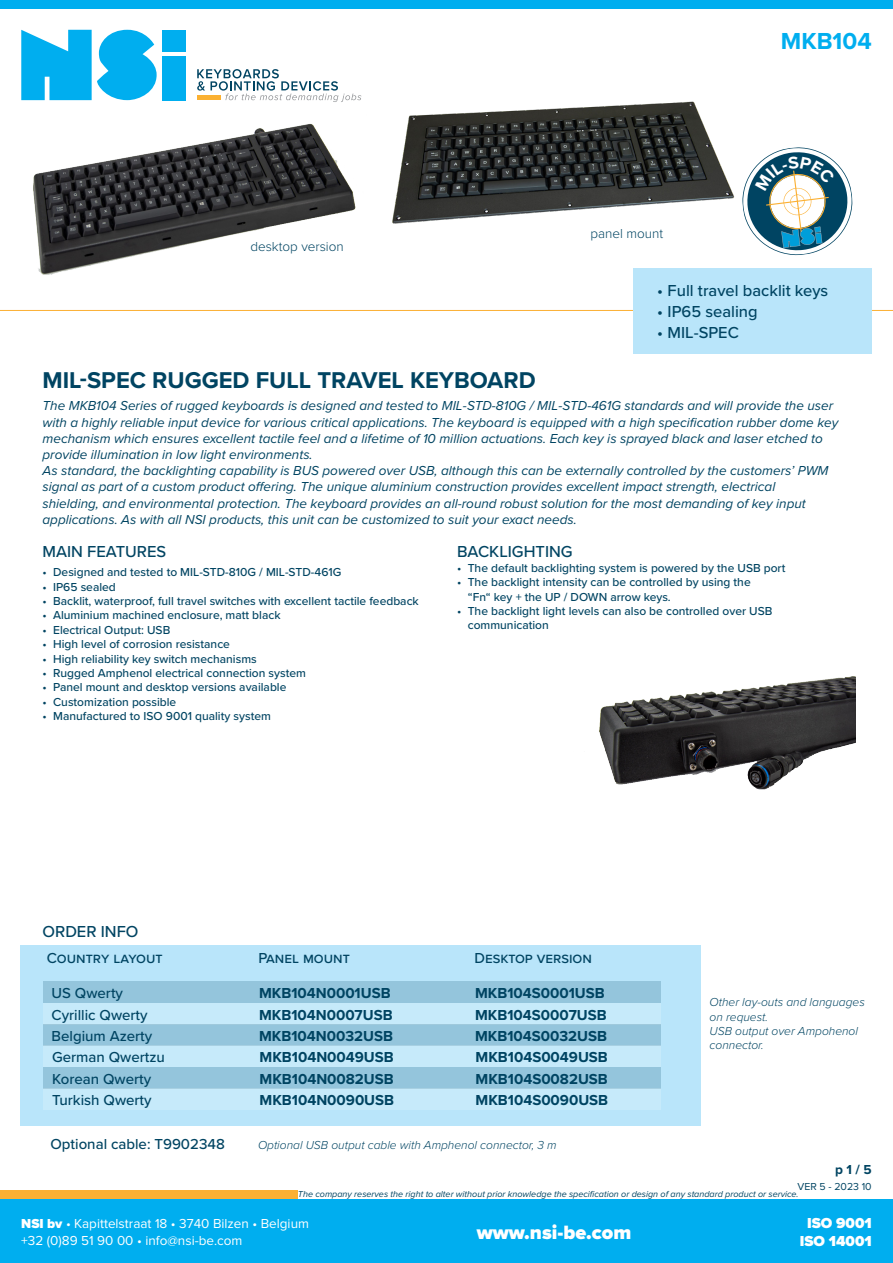
<style>
.page{position:relative;width:893px;height:1263px;background:#fff}
.page>*{position:absolute;margin:0;border:0;box-sizing:border-box;transform-origin:0 0}
.t1{font:700 24px "Proxima Nova";color:#00aeef}
.t2{font:700 23.7px "Proxima Nova";color:#004462}
.t3{font:900 19.95px "Proxima Nova";color:#fff}
.Tussentitel{font:500 16.5px "Proxima Nova";color:#004462}
.t4{font:700 15px "Proxima Nova";color:#004462}
.Tussen_tussen_titel{font:500 15px "Proxima Nova";color:#004462}
.t5{font:900 15px "Proxima Nova";color:#fff}
.t6{font:italic 13.5px/16.2px "Proxima Nova";color:#004462}
.t7{font:13.5px/16.2px "Proxima Nova";color:#fff}
.Opsomming_in_balk{font:300 13.5px "Proxima Nova";color:#004462}
.t8{font:700 13.5px "Proxima Nova";color:#004462}
.t9{font:500 12px/14.4px "Proxima Nova";color:#004462}
.t10{font:italic 300 12px/14.4px "Proxima Nova";color:#004462}
.t11{font:10.5px "Proxima Nova";color:#004462}
.t12{font:italic 9px "Proxima Nova";color:#004462}
.s1{font-weight:900}
</style>
<div class="page">
<div style="left:0;top:1199px;width:893px;height:64px;background:#00aeef"></div>
<div style="left:0;top:1191px;width:298px;height:8px;background:#fbb033"></div>
<div style="left:0;top:0;width:893px;height:9px;background:#00aeef"></div>
<hr style="left:0;top:310px;width:893px;height:1px;background:#fbb033">
<div style="left:634px;top:268px;width:238px;height:86px;background:#b9e5fa"></div>
<div style="left:21px;top:945px;width:680px;height:180px;background:#b9e5fa"></div>
<div style="left:43px;top:982px;width:618px;height:21px;background:#94c5dc"></div>
<div style="left:43px;top:1003px;width:618px;height:21px;background:#c6eafa"></div>
<div style="left:43px;top:1024px;width:618px;height:22px;background:#94c5dc"></div>
<div style="left:44px;top:1046px;width:617px;height:21px;background:#c6eafa"></div>
<div style="left:44px;top:1067px;width:617px;height:21px;background:#94c5dc"></div>
<div style="left:44px;top:1088px;width:617px;height:21px;background:#c6eafa"></div>
<img style="left:33px;top:123px;width:323px;height:152px">
<img style="left:361px;top:96px;width:374px;height:128px">
<img style="left:599px;top:676px;width:257px;height:114px">
<svg style="left:21px;top:30px;width:136px;height:70px"></svg>
<div style="left:162px;top:30px;width:23px;height:21px;background:#00aeef"></div>
<div style="left:162px;top:56px;width:23px;height:44px;background:#00aeef"></div>
<svg style="left:197px;top:69px;width:164px;height:33px"></svg>
<div style="left:197px;top:95px;width:24px;height:5px;background:#fbb132"></div>
<svg style="left:742px;top:147px;width:111px;height:109px"></svg>
<p class="Opsomming_in_balk" style="left:250px;top:236px;width:95px">desktop version</p>
<p class="Opsomming_in_balk" style="left:590px;top:223px;width:74px">panel mount</p>
<h1 class="t1" style="left:781px;top:23px;width:92px">MKB104</h1>
<p class="Tussentitel" style="left:657px;top:279px;width:173px">• Full travel backlit keys</p>
<p class="Tussentitel" style="left:657px;top:300px;width:102px">• IP65 sealing</p>
<p class="Tussentitel" style="left:657px;top:321px;width:83px">• MIL-SPEC</p>
<p class="t2" style="left:43px;top:362px;width:495px">MIL-SPEC RUGGED FULL TRAVEL KEYBOARD</p>
<p class="t6" style="left:43px;top:397px;width:797px">The MKB104 Series of rugged keyboards is designed and tested to MIL-STD-810G / MIL-STD-461G standards and will provide the user with a highly reliable input device for various critical applications. The keyboard is equipped with a high specification rubber dome key mechanism which ensures excellent tactile feel and a lifetime of 10 million actuations. Each key is sprayed black and laser etched to provide illumination in low light environments.</p>
<p class="t6" style="left:43px;top:462px;width:787px">As standard, the backlighting capability is BUS powered over USB, although this can be externally controlled by the customers’ PWM signal as part of a custom product offering. The unique aluminium construction provides excellent impact strength, electrical</p>
<p class="t6" style="left:43px;top:494px;width:765px">shielding, and environmental protection. The keyboard provides an all-round robust solution for the most demanding of key input applications. As with all NSI products, this unit can be customized to suit your exact needs.</p>
<p class="Tussentitel" style="left:43px;top:540px;width:125px">MAIN FEATURES</p>
<p class="t9" style="left:43px;top:564px;width:300px">• Designed and tested to MIL-STD-810G / MIL-STD-461G</p>
<p class="t9" style="left:43px;top:579px;width:75px">• IP65 sealed</p>
<p class="t9" style="left:43px;top:593px;width:378px">• Backlit, waterproof, full travel switches with excellent tactile feedback</p>
<p class="t9" style="left:43px;top:608px;width:239px">• Aluminium machined enclosure, matt black</p>
<p class="t9" style="left:43px;top:622px;width:129px">• Electrical Output: USB</p>
<p class="t9" style="left:43px;top:636px;width:189px">• High level of corrosion resistance</p>
<p class="t9" style="left:43px;top:651px;width:216px">• High reliability key switch mechanisms</p>
<p class="t9" style="left:43px;top:665px;width:265px">• Rugged Amphenol electrical connection system</p>
<p class="t9" style="left:43px;top:680px;width:245px">• Panel mount and desktop versions available</p>
<p class="t9" style="left:43px;top:694px;width:135px">• Customization possible</p>
<p class="t9" style="left:43px;top:708px;width:230px">• Manufactured to ISO 9001 quality system</p>
<p class="Tussentitel" style="left:457px;top:540px;width:117px">BACKLIGHTING</p>
<p class="t9" style="left:457px;top:560px;width:330px">• The default backlighting system is powered by the USB port</p>
<p class="t9" style="left:468px;top:575px;width:284px;text-indent:-10px">• The backlight intensity can be controlled by using the “Fn“ key + the UP / DOWN arrow keys.</p>
<p class="t9" style="left:468px;top:603px;width:306px;text-indent:-10px">• The backlight light levels can also be controlled over USB communication</p>
<p class="Tussentitel" style="left:43px;top:919px;width:98px">ORDER INFO</p>
<p class="Tussen_tussen_titel" style="left:47px;top:947px;width:117px">Country layout</p>
<p class="Tussen_tussen_titel" style="left:259px;top:947px;width:93px">Panel mount</p>
<p class="Tussen_tussen_titel" style="left:475px;top:947px;width:119px">Desktop version</p>
<p class="Tussen_tussen_titel" style="left:52px;top:982px;width:73px">US Qwerty</p>
<p class="t4" style="left:259px;top:982px;width:133px">MKB104N0001USB</p>
<p class="t4" style="left:475px;top:982px;width:131px">MKB104S0001USB</p>
<p class="Tussen_tussen_titel" style="left:52px;top:1003px;width:98px">Cyrillic Qwerty</p>
<p class="t4" style="left:259px;top:1003px;width:135px">MKB104N0007USB</p>
<p class="t4" style="left:475px;top:1003px;width:133px">MKB104S0007USB</p>
<p class="Tussen_tussen_titel" style="left:52px;top:1025px;width:102px">Belgium Azerty</p>
<p class="t4" style="left:259px;top:1025px;width:135px">MKB104N0032USB</p>
<p class="t4" style="left:475px;top:1025px;width:133px">MKB104S0032USB</p>
<p class="Tussen_tussen_titel" style="left:52px;top:1046px;width:114px">German Qwertzu</p>
<p class="t4" style="left:260px;top:1046px;width:136px">MKB104N0049USB</p>
<p class="t4" style="left:476px;top:1046px;width:134px">MKB104S0049USB</p>
<p class="Tussen_tussen_titel" style="left:52px;top:1067px;width:101px">Korean Qwerty</p>
<p class="t4" style="left:260px;top:1067px;width:136px">MKB104N0082USB</p>
<p class="t4" style="left:476px;top:1067px;width:134px">MKB104S0082USB</p>
<p class="Tussen_tussen_titel" style="left:52px;top:1089px;width:101px">Turkish Qwerty</p>
<p class="t4" style="left:260px;top:1089px;width:136px">MKB104N0090USB</p>
<p class="t4" style="left:476px;top:1089px;width:134px">MKB104S0090USB</p>
<p class="Tussen_tussen_titel" style="left:51px;top:1132px;width:176px">Optional cable: T9902348</p>
<p class="t10" style="left:258px;top:1137px;width:300px">Optional USB output cable with Amphenol connector, 3 m</p>
<p class="t10" style="left:710px;top:994px;width:157px">Other lay-outs and languages on request.<br>USB output over Ampohenol connector.</p>
<p class="t8" style="left:835px;top:1159px;width:38px">p 1 / 5</p>
<p class="t11" style="left:798px;top:1181px;width:76px">VER 5 - 2023 10</p>
<p class="t12" style="left:298px;top:1187px;width:502px">The company reserves the right to alter without prior knowledge the specification or design of any standard product or service.</p>
<p class="t7" style="left:21px;top:1216px;width:289px"><span class="s1">NSI bv</span> • Kapittelstraat 18 • 3740 Bilzen • Belgium +32 (0)89 51 90 00 • info@nsi-be.com</p>
<p class="t5" style="left:807px;top:1212px;width:66px">ISO 9001</p>
<h3 class="t3" style="left:477px;top:1217px;width:156px">www.nsi-be.com</h3>
<p class="t5" style="left:800px;top:1230px;width:74px">ISO 14001</p>
</div>
